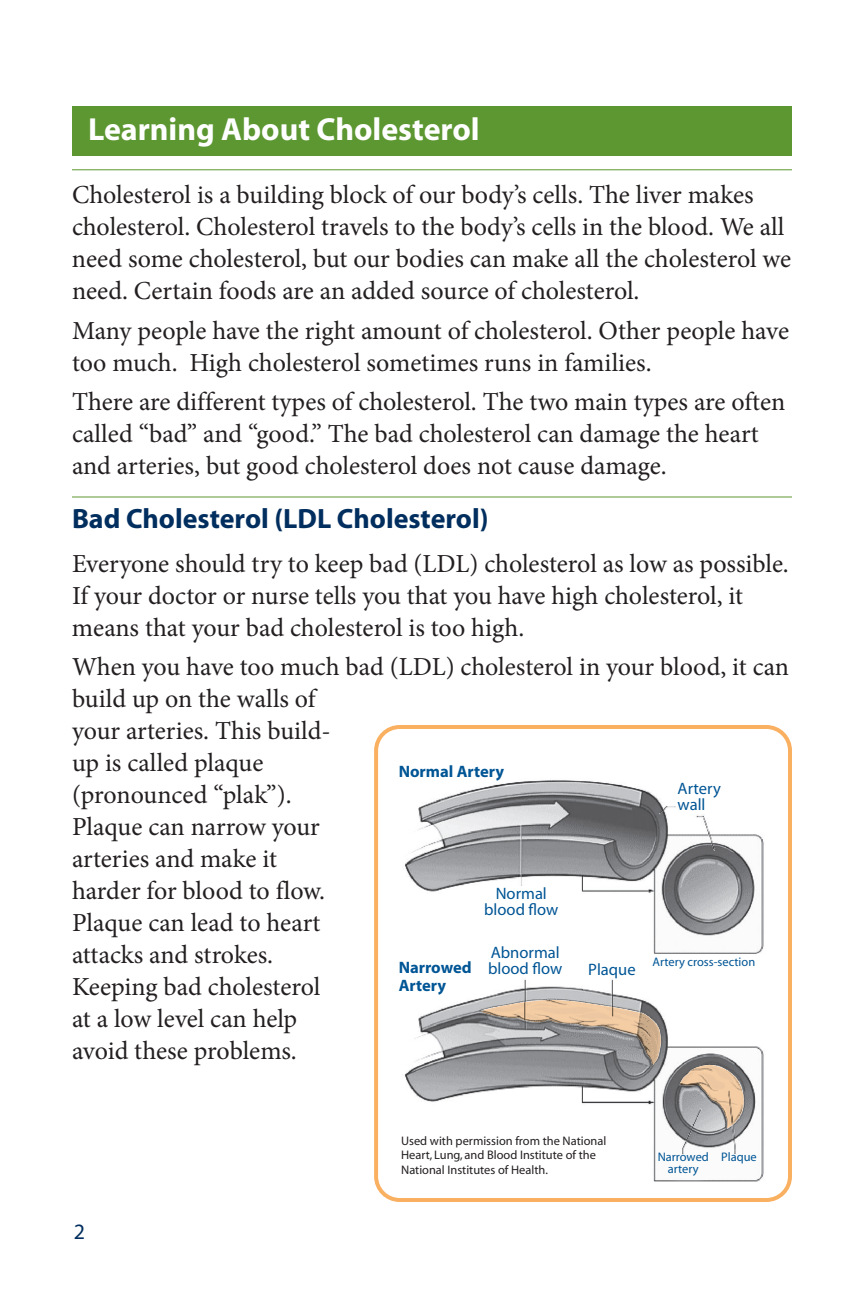
<style>
.page{position:relative;width:864px;height:1296px;background:#fff}
.page>*{position:absolute;margin:0;border:0;box-sizing:border-box;transform-origin:0 0}
.t1{font:700 32px "Myriad";color:#fff}
.t2{font:700 28px "Myriad";color:#002e5e}
.t3{font:26px/32px "Minion Pro";letter-spacing:-.005em;color:#231f20}
.t4{font:22px "Myriad";color:#002e5e}
.t5{font:16.6px/16.6px "Myriad";color:#005595}
.t6{font:700 16.6px/18.6px "Myriad";color:#005595}
.t7{font:12.4px/14.4px "Myriad";color:#231f20}
.t8{font:12.4px/12.4px "Myriad";color:#005595;text-align:center}
</style>
<div class="page">
<svg style="left:374px;top:725px;width:418px;height:477px"></svg>
<div style="left:72px;top:107px;width:720px;height:49px;background:#5c9731"></div>
<hr style="left:72px;top:169px;width:720px;height:1px;background:#5c9731">
<hr style="left:72px;top:497px;width:720px;height:1px;background:#5c9731">
<svg style="left:390px;top:737px;width:389px;height:14px"></svg>
<svg style="left:390px;top:751px;width:389px;height:437px"></svg>
<img style="left:481px;top:1000px;width:180px;height:65px">
<img style="left:679px;top:1065px;width:66px;height:63px">
<p class="t1" style="left:88px;top:117px;width:393px">Learning About Cholesterol</p>
<p class="t3" style="left:72px;top:181px;width:721px">Cholesterol is a building block of our body’s cells. The liver makes cholesterol. Cholesterol travels to the body’s cells in the blood. We all need some cholesterol, but our bodies can make all the cholesterol we need. Certain foods are an added source of cholesterol.</p>
<p class="t3" style="left:72px;top:317px;width:719px">Many people have the right amount of cholesterol. Other people have too much. High cholesterol sometimes runs in families.</p>
<p class="t3" style="left:72px;top:388px;width:715px">There are different types of cholesterol. The two main types are often called “bad” and “good.” The bad cholesterol can damage the heart and arteries, but good cholesterol does not cause damage.</p>
<p class="t2" style="left:72px;top:508px;width:418px">Bad Cholesterol (LDL Cholesterol)</p>
<p class="t3" style="left:72px;top:550px;width:718px">Everyone should try to keep bad (LDL) cholesterol as low as possible.<br>If your doctor or nurse tells you that you have high cholesterol, it means that your bad cholesterol is too high.</p>
<p class="t3" style="left:72px;top:653px;width:719px">When you have too much bad (LDL) cholesterol in your blood, it can build up on the walls of<br>your arteries. This build-<br>up is called plaque<br>(pronounced “plak”).<br>Plaque can narrow your<br>arteries and make it<br>harder for blood to flow.<br>Plaque can lead to heart<br>attacks and strokes.<br>Keeping bad cholesterol<br>at a low level can help<br>avoid these problems.</p>
<p class="t6" style="left:399px;top:763px;width:107px">Normal Artery</p>
<p class="t5" style="left:678px;top:781px;width:45px">Artery wall</p>
<p class="t5" style="left:484px;top:886px;width:76px;text-align:center">Normal blood flow</p>
<p class="t5" style="left:488px;top:945px;width:76px">Abnormal blood flow</p>
<p class="t8" style="left:653px;top:956px;width:104px">Artery cross-section</p>
<p class="t6" style="left:399px;top:959px;width:74px">Narrowed<br>Artery</p>
<p class="t5" style="left:588px;top:963px;width:49px">Plaque</p>
<p class="t4" style="left:74px;top:1224px;width:13px">2</p>
<p class="t7" style="left:401px;top:1135px;width:207px">Used with permission from the National<br>Heart, Lung, and Blood Institute of the<br>National Institutes of Health.</p>
<p class="t8" style="left:658px;top:1151px;width:53px">Narrowed artery</p>
<p class="t8" style="left:721px;top:1151px;width:37px">Plaque</p>
</div>
